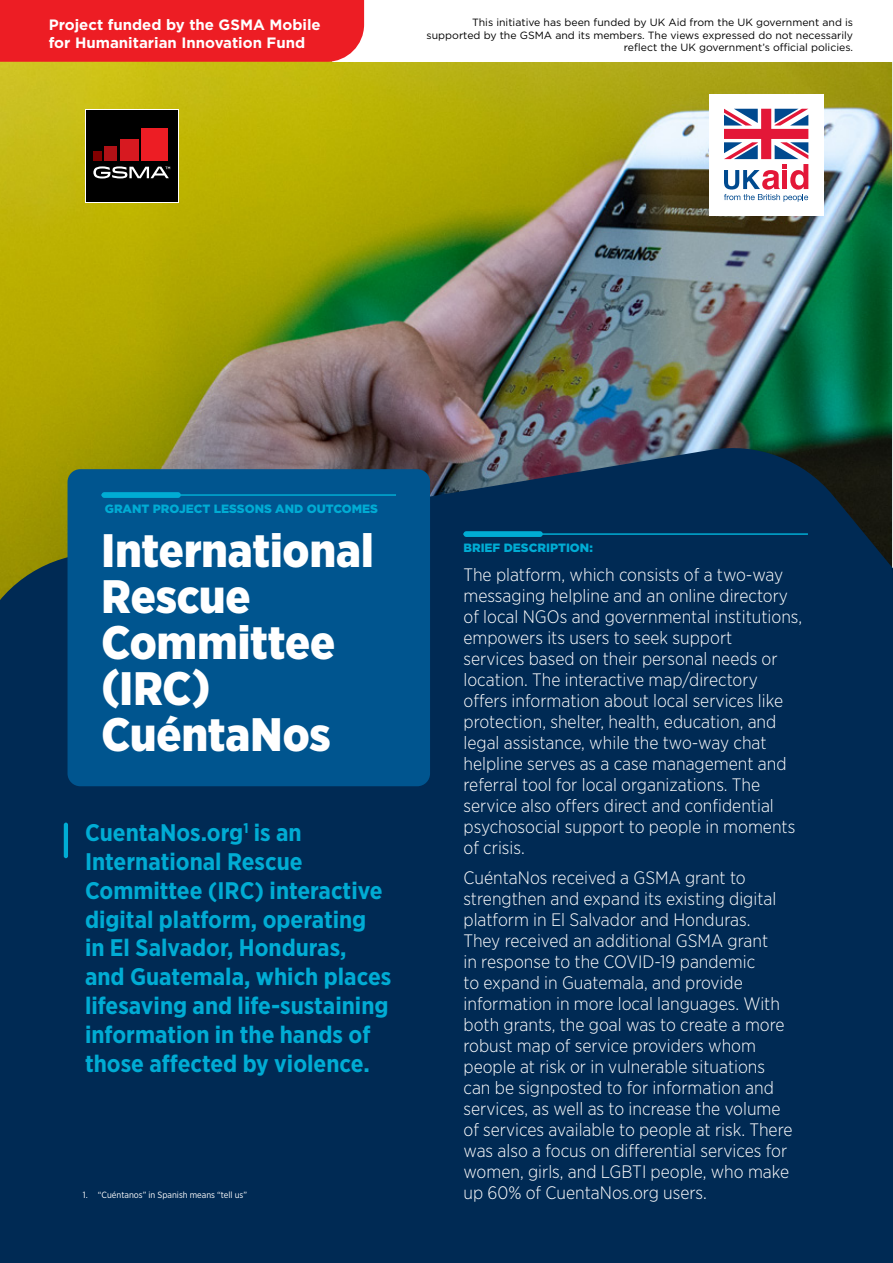
<style>
.page{position:relative;width:893px;height:1263px;background:#fff}
.page>*{position:absolute;margin:0;border:0;box-sizing:border-box;transform-origin:0 0}
.t1{font:900 46.95px/45.9px "Gotham Narrow";color:#fff}
.t2{font:700 24px/28.8px "Gotham Narrow";color:#00acd4}
.t3{font:300 18px/21px "Gotham Narrow";color:#fff}
.t4{font:700 15px/18px "Gotham";color:#fff}
.t5{font:900 12px "Gotham";color:#00acd4}
.t6{font:10.5px/12.6px "Gotham";color:#000;text-align:right}
.t7{font:9px "Gotham Narrow";color:#fff}
</style>
<div class="page">
<img style="left:0;top:62px;width:892px;height:380px">
<div style="left:0;top:442px;width:893px;height:821px;background:#002a54"></div>
<div style="left:85px;top:110px;width:94px;height:93px;background:#000"></div>
<svg style="left:93px;top:166px;width:77px;height:12px"></svg>
<div style="left:94px;top:151px;width:8px;height:10px;background:#820000"></div>
<div style="left:105px;top:147px;width:12px;height:14px;background:#b11116"></div>
<div style="left:120px;top:139px;width:18px;height:22px;background:#d71920"></div>
<div style="left:141px;top:129px;width:27px;height:32px;background:#ed1d24"></div>
<svg style="left:709px;top:95px;width:114px;height:121px"></svg>
<hr style="left:64px;top:822px;width:4px;height:36px;background:#00acd4;border-radius:2px">
<div style="left:0;top:0;width:364px;height:62px;background:#ed1d24"></div>
<hr style="left:463px;top:533px;width:345px;height:2px;background:#00acd4">
<div style="left:463px;top:531px;width:80px;height:6px;background:#00acd4;border-radius:3px"></div>
<div style="left:68px;top:469px;width:362px;height:317px;background:#00558f;border-radius:13px"></div>
<hr style="left:102px;top:494px;width:294px;height:2px;background:#00acd4">
<div style="left:102px;top:492px;width:79px;height:6px;background:#00acd4;border-radius:3px"></div>
<p class="t4" style="left:49px;top:15px;width:274px">Project funded by the GSMA Mobile for Humanitarian Innovation Fund</p>
<p class="t6" style="left:427px;top:16px;width:428px">This initiative has been funded by UK Aid from the UK government and is supported by the GSMA and its members. The views expressed do not necessarily reflect the UK government’s official policies.</p>
<p class="t5" style="left:105px;top:500px;width:275px">GRANT PROJECT LESSONS AND OUTCOMES</p>
<h1 class="t1" style="left:102px;top:527px;width:274px">International<br>Rescue<br>Committee (IRC)<br>CuéntaNos</h1>
<p class="t2" style="left:85px;top:818px;width:308px">CuentaNos.org<sup>1</sup> is an<br>International Rescue<br>Committee (IRC) interactive digital platform, operating in El Salvador, Honduras, and Guatemala, which places lifesaving and life-sustaining information in the hands of those affected by violence.</p>
<p class="t7" style="left:83px;top:1189px;width:166px">1. “Cuéntanos” in Spanish means “tell us”</p>
<p class="t5" style="left:463px;top:539px;width:131px">BRIEF DESCRIPTION:</p>
<p class="t3" style="left:463px;top:564px;width:340px">The platform, which consists of a two-way messaging helpline and an online directory of local NGOs and governmental institutions, empowers its users to seek support<br>services based on their personal needs or location. The interactive map/directory offers information about local services like protection, shelter, health, education, and legal assistance, while the two-way chat helpline serves as a case management and referral tool for local organizations. The service also offers direct and confidential psychosocial support to people in moments of crisis.</p>
<p class="t3" style="left:463px;top:867px;width:331px">CuéntaNos received a GSMA grant to strengthen and expand its existing digital platform in El Salvador and Honduras.<br>They received an additional GSMA grant<br>in response to the COVID-19 pandemic<br>to expand in Guatemala, and provide information in more local languages. With both grants, the goal was to create a more robust map of service providers whom people at risk or in vulnerable situations can be signposted to for information and services, as well as to increase the volume of services available to people at risk. There was also a focus on differential services for women, girls, and LGBTI people, who make up 60% of CuentaNos.org users.</p>
</div>
